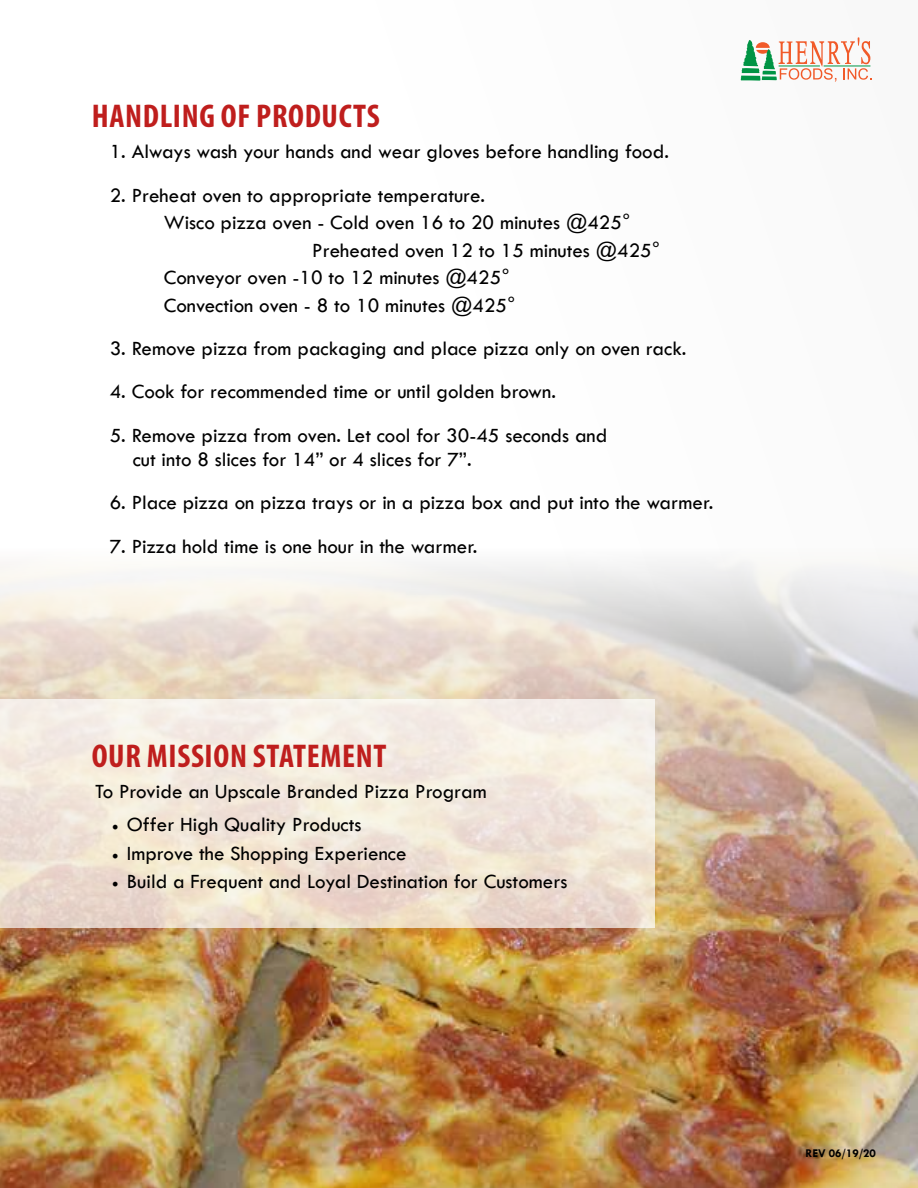
<style>
.page{position:relative;width:918px;height:1188px;background:#fff}
.page>*{position:absolute;margin:0;border:0;box-sizing:border-box;transform-origin:0 0}
.t1{font:700 condensed 33px "Myriad Pro";letter-spacing:.02em;color:#bf1e1d}
.t2{font:21px/24.6px "Tw Cen";color:#000}
.t3{font:700 12px "Tw Cen";color:#000}
.s1{font-family:"Minion Pro";font-size:18px}
</style>
<div class="page">
<img style="left:0;top:561px;width:918px;height:627px">
<svg style="left:0;top:700px;width:654px;height:228px;background:#f1e6d9"></svg>
<svg style="left:741px;top:37px;width:131px;height:45px"></svg>
<hr style="left:779px;top:66px;width:41px;height:1px;background:#009444">
<hr style="left:824px;top:66px;width:46px;height:1px;background:#009444">
<h1 class="t1" style="left:92px;top:95px;width:290px">HANDLING OF PRODUCTS</h1>
<p class="t2" style="left:110px;top:139px;width:561px">1. Always wash your hands and wear gloves before handling food.</p>
<p class="t2" style="left:110px;top:183px;width:377px">2. Preheat oven to appropriate temperature.</p>
<p class="t2" style="left:164px;top:210px;width:468px">Wisco pizza oven - Cold oven 16 to 20 minutes @425°</p>
<p class="t2" style="left:312px;top:238px;width:350px">Preheated oven 12 to 15 minutes @425°</p>
<p class="t2" style="left:164px;top:265px;width:348px">Conveyor oven -10 to 12 minutes @425°</p>
<p class="t2" style="left:164px;top:293px;width:353px">Convection oven - 8 to 10 minutes @425°</p>
<p class="t2" style="left:110px;top:336px;width:578px">3. Remove pizza from packaging and place pizza only on oven rack.</p>
<p class="t2" style="left:110px;top:379px;width:448px">4. Cook for recommended time or until golden brown.</p>
<p class="t2" style="left:133px;top:423px;width:476px;text-indent:-23px">5. Remove pizza from oven. Let cool for 30-45 seconds and cut into 8 slices for 14” or 4 slices for 7”.</p>
<p class="t2" style="left:110px;top:490px;width:605px">6. Place pizza on pizza trays or in a pizza box and put into the warmer.</p>
<p class="t2" style="left:110px;top:534px;width:369px">7. Pizza hold time is one hour in the warmer.</p>
<h1 class="t1" style="left:92px;top:736px;width:296px">OUR MISSION STATEMENT</h1>
<p class="t2" style="left:95px;top:779px;width:393px">To Provide an Upscale Branded Pizza Program</p>
<p class="t2" style="left:112px;top:812px;width:251px"><span class="s1">•</span> Offer High Quality Products</p>
<p class="t2" style="left:112px;top:841px;width:296px"><span class="s1">•</span> Improve the Shopping Experience</p>
<p class="t2" style="left:112px;top:869px;width:457px"><span class="s1">•</span> Build a Frequent and Loyal Destination for Customers</p>
<p class="t3" style="left:805px;top:1146px;width:72px">REV 06/19/20</p>
</div>
